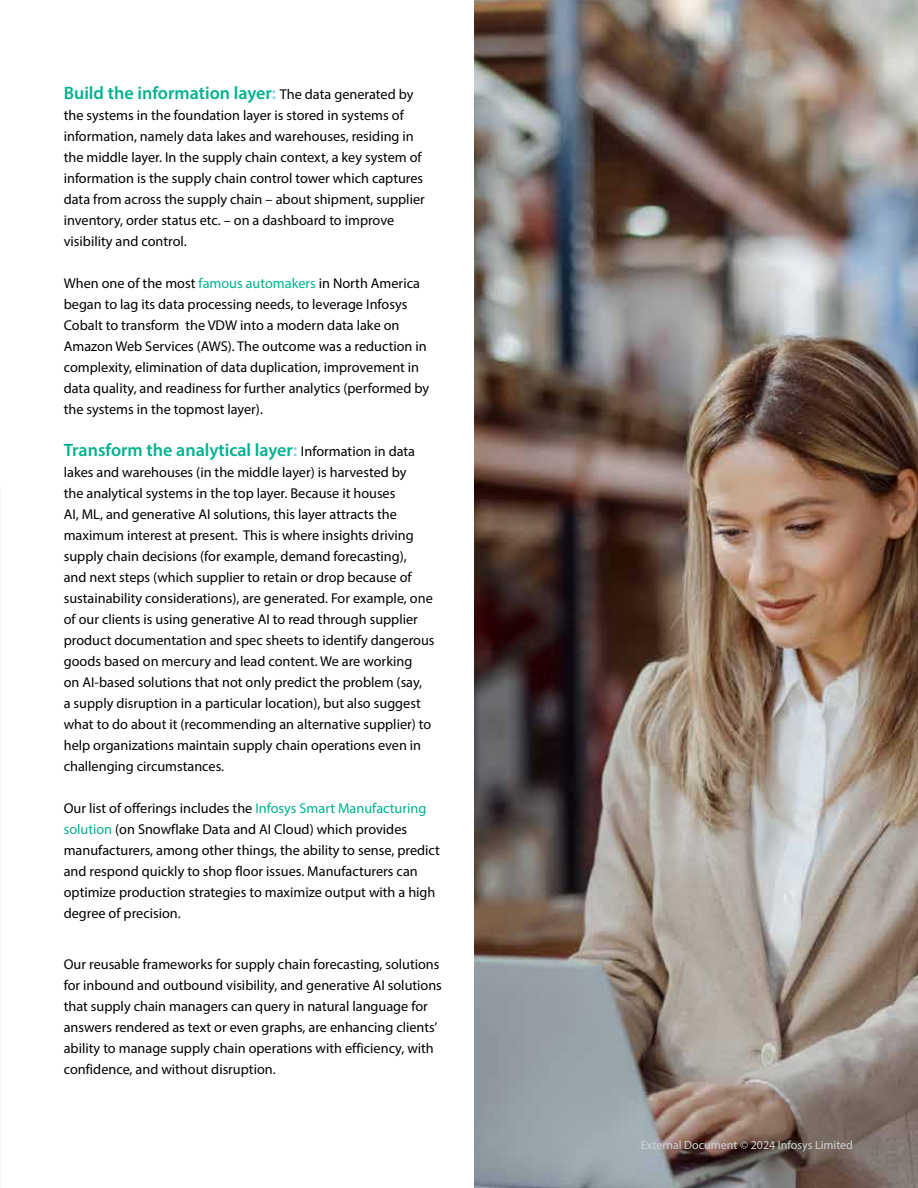
<style>
.page{position:relative;width:918px;height:1188px;background:#fff}
.page>*{position:absolute;margin:0;border:0;box-sizing:border-box;transform-origin:0 0}
.t1{font:600 18px "Myriad Pro";color:#00b28f}
.t2{font:14.25px/21px "Myriad Pro";color:#000}
.t3{font:12px "Myriad Pro";color:#d1d3d4}
.s1{color:#7dcef1}
.s2{font-weight:400;font-size:14.25px;color:#000}
.s3{color:#00b28f}
</style>
<div class="page">
<img style="left:474px;top:0;width:444px;height:1188px">
<p class="t1" style="left:64px;top:81px;width:351px">Build the information layer<span class="s1">:</span> <span class="s2">The data generated by</span></p>
<p class="t2" style="left:64px;top:104px;width:363px">the systems in the foundation layer is stored in systems of information, namely data lakes and warehouses, residing in the middle layer. In the supply chain context, a key system of information is the supply chain control tower which captures data from across the supply chain – about shipment, supplier inventory, order status etc. – on a dashboard to improve visibility and control.</p>
<p class="t2" style="left:64px;top:272px;width:367px">When one of the most <span class="s3">famous automakers</span> in North America began to lag its data processing needs, to leverage Infosys Cobalt to transform the VDW into a modern data lake on Amazon Web Services (AWS). The outcome was a reduction in complexity, elimination of data duplication, improvement in data quality, and readiness for further analytics (performed by the systems in the topmost layer).</p>
<p class="t1" style="left:64px;top:439px;width:353px">Transform the analytical layer<span class="s1">:</span> <span class="s2">Information in data</span></p>
<p class="t2" style="left:64px;top:462px;width:372px">lakes and warehouses (in the middle layer) is harvested by<br>the analytical systems in the top layer. Because it houses<br>AI, ML, and generative AI solutions, this layer attracts the maximum interest at present. This is where insights driving supply chain decisions (for example, demand forecasting),<br>and next steps (which supplier to retain or drop because of sustainability considerations), are generated. For example, one of our clients is using generative AI to read through supplier product documentation and spec sheets to identify dangerous goods based on mercury and lead content. We are working<br>on AI-based solutions that not only predict the problem (say,<br>a supply disruption in a particular location), but also suggest what to do about it (recommending an alternative supplier) to help organizations maintain supply chain operations even in challenging circumstances.</p>
<p class="t2" style="left:64px;top:798px;width:378px">Our list of offerings includes the <span class="s3">Infosys Smart Manufacturing solution</span> (on Snowflake Data and AI Cloud) which provides manufacturers, among other things, the ability to sense, predict and respond quickly to shop floor issues. Manufacturers can optimize production strategies to maximize output with a high degree of precision.</p>
<p class="t2" style="left:64px;top:953px;width:380px">Our reusable frameworks for supply chain forecasting, solutions for inbound and outbound visibility, and generative AI solutions that supply chain managers can query in natural language for answers rendered as text or even graphs, are enhancing clients’ ability to manage supply chain operations with efficiency, with confidence, and without disruption.</p>
<p class="t3" style="left:641px;top:1138px;width:214px">External Document © 2024 Infosys Limited</p>
</div>
